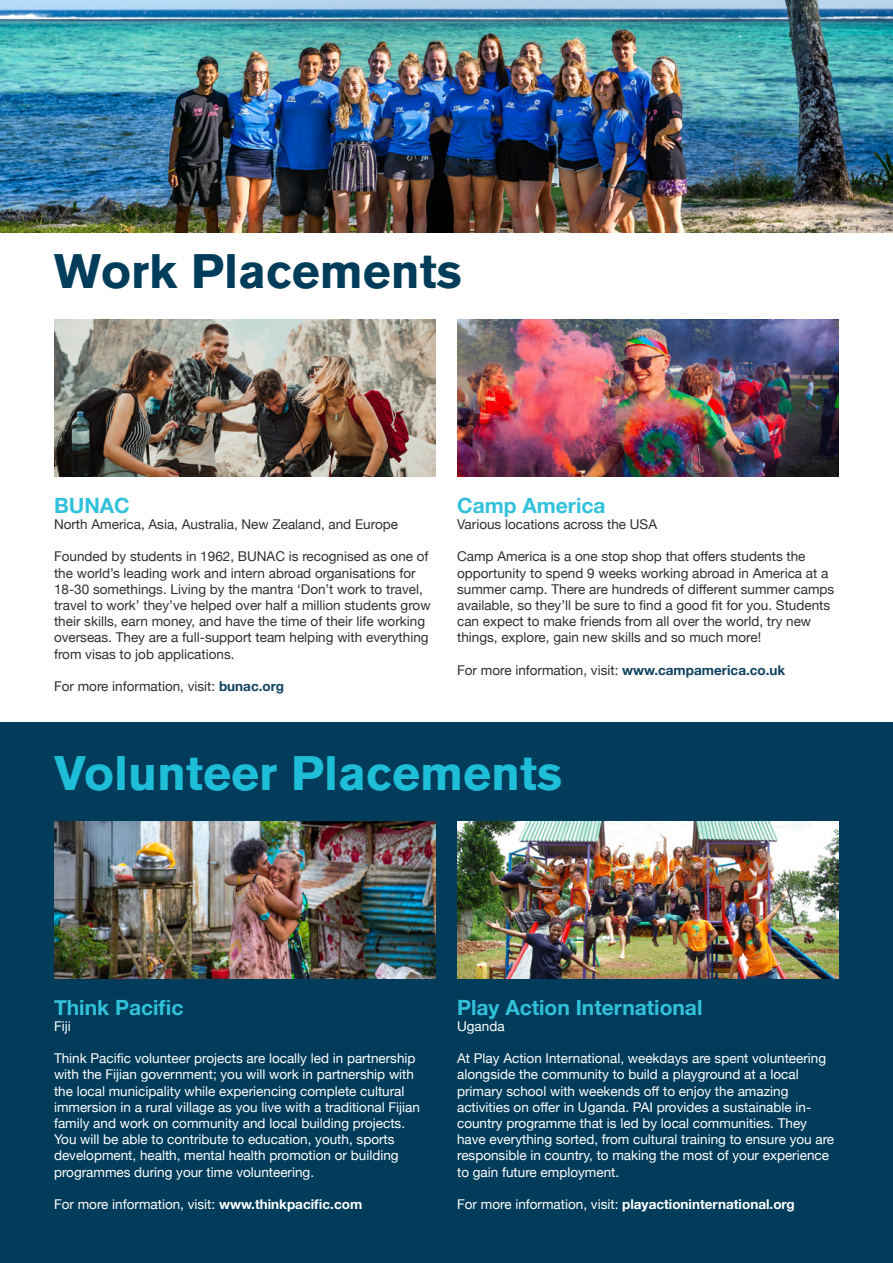
<style>
.page{position:relative;width:893px;height:1263px;background:#fff}
.page>*{position:absolute;margin:0;border:0;box-sizing:border-box;transform-origin:0 0}
.t1{font:700 48px "Akzidenz Grotesk BQ";color:#1ebed8}
.t2{font:700 48px "Akzidenz Grotesk BQ";color:#013d5a}
.t3{font:700 21px "Helvetica Neue";color:#32c1da}
.t4{font:13.5px/16.2px "Helvetica Neue";color:#fff}
.t5{font:13.5px/16.2px "Helvetica Neue";color:#312f30}
.t6{font:700 13.5px "Helvetica Neue";color:#fff}
.s1{font-weight:700;color:#0e4360}
.s2{font-weight:700}
.s3{font-weight:400}
</style>
<div class="page">
<img style="left:0;top:0;width:893px;height:233px">
<div style="left:0;top:723px;width:893px;height:540px;background:#013d5a"></div>
<img style="left:54px;top:320px;width:382px;height:156px">
<img style="left:457px;top:320px;width:382px;height:156px">
<img style="left:457px;top:821px;width:382px;height:157px">
<img style="left:54px;top:821px;width:382px;height:157px">
<p class="t2" style="left:54px;top:243px;width:409px">Work Placements</p>
<p class="t3" style="left:54px;top:489px;width:77px">BUNAC</p>
<p class="t5" style="left:54px;top:517px;width:346px">North America, Asia, Australia, New Zealand, and Europe</p>
<p class="t5" style="left:54px;top:549px;width:378px">Founded by students in 1962, BUNAC is recognised as one of the world’s leading work and intern abroad organisations for 18-30 somethings. Living by the mantra ‘Don’t work to travel, travel to work’ they’ve helped over half a million students grow their skills, earn money, and have the time of their life working overseas. They are a full-support team helping with everything from visas to job applications.</p>
<p class="t5" style="left:54px;top:679px;width:231px">For more information, visit: <span class="s1">bunac.org</span></p>
<p class="t3" style="left:457px;top:489px;width:150px">Camp America</p>
<p class="t5" style="left:457px;top:517px;width:202px">Various locations across the USA</p>
<p class="t5" style="left:457px;top:549px;width:379px">Camp America is a one stop shop that offers students the opportunity to spend 9 weeks working abroad in America at a summer camp. There are hundreds of different summer camps available, so they’ll be sure to find a good fit for you. Students can expect to make friends from all over the world, try new things, explore, gain new skills and so much more!</p>
<p class="t5" style="left:457px;top:663px;width:330px">For more information, visit: <span class="s1">www.campamerica.co.uk</span></p>
<p class="t1" style="left:54px;top:745px;width:509px">Volunteer Placements</p>
<p class="t3" style="left:54px;top:990px;width:131px">Think Pacific</p>
<p class="t4" style="left:54px;top:1019px;width:18px">Fiji</p>
<p class="t4" style="left:54px;top:1051px;width:368px">Think Pacific volunteer projects are locally led in partnership with the Fijian government; you will work in partnership with the local municipality while experiencing complete cultural immersion in a rural village as you live with a traditional Fijian family and work on community and local building projects.<br>You will be able to contribute to education, youth, sports development, health, mental health promotion or building programmes during your time volunteering.</p>
<p class="t4" style="left:54px;top:1197px;width:310px">For more information, visit: <span class="s2">www.thinkpacific.com</span></p>
<p class="t3" style="left:457px;top:990px;width:247px">Play Action International</p>
<p class="t4" style="left:457px;top:1019px;width:49px">Uganda</p>
<p class="t4" style="left:457px;top:1051px;width:379px">At Play Action International, weekdays are spent volunteering alongside the community to build a playground at a local primary school with weekends off to enjoy the amazing activities on offer in Uganda. PAI provides a sustainable in&shy;country programme that is led by local communities. They have everything sorted, from cultural training to ensure you are responsible in country, to making the most of your experience to gain future employment.</p>
<p class="t6" style="left:457px;top:1193px;width:339px"><span class="s3">For more information, visit:</span> playactioninternational.org</p>
</div>
